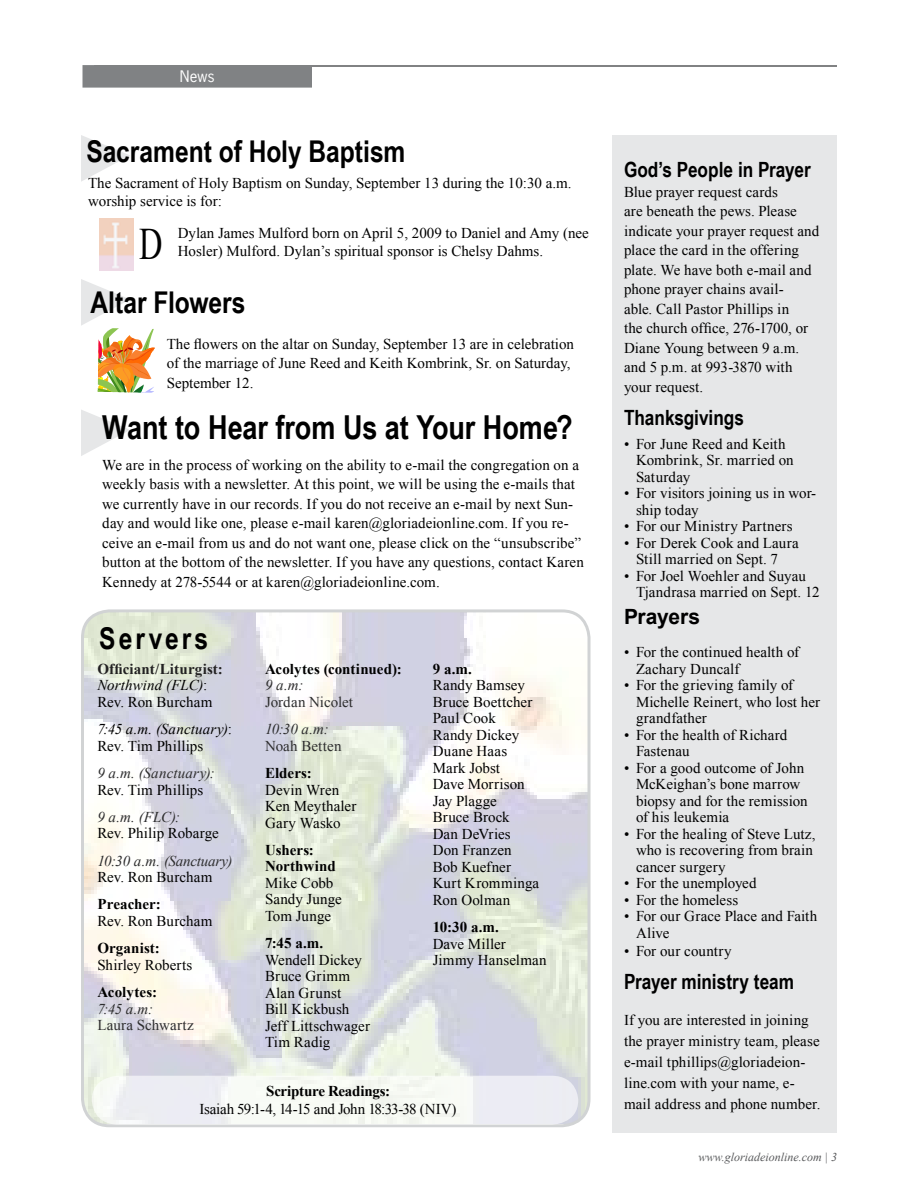
<style>
.page{position:relative;width:918px;height:1188px;background:#fff}
.page>*{position:absolute;margin:0;border:0;box-sizing:border-box;transform-origin:0 0}
.t1{font:45px "Times New Roman";color:#000;scale:.72 1}
.t2{font:700 33px "Arial Narrow";letter-spacing:-.005em;color:#000}
.t3{font:700 30px "Arial Narrow";color:#000}
.t4{font:700 30px "Arial Narrow";letter-spacing:.1em;color:#000}
.t5{font:700 21px "Arial Narrow";color:#000}
.t6{font:700 21px "Arial";letter-spacing:-.01em;color:#000}
.t7{font:15px/16.5px "Times New Roman";color:#000}
.t8{font:700 15px/16.5px "Times New Roman";color:#000}
.t9{font:italic 15px "Times New Roman";letter-spacing:-.01em;color:#2d2d2e}
.t10{font:700 15px/16.5px "Times New Roman";letter-spacing:.01em;color:#222122}
.t11{font:15px "Times New Roman";letter-spacing:-.025em;color:#000}
.t12{font:15px "Times New Roman";letter-spacing:.005em;color:#2d2d2e}
.t13{font:italic 15px/16.5px "Times New Roman";letter-spacing:.015em;color:#000}
.t14{font:italic 15px "Times New Roman";letter-spacing:.015em;color:#2d2d2e}
.t15{font:15px "News Gothic Std";color:#fff}
.t16{font:italic 12px "Times New Roman";color:#58595b}
.s1{font-weight:400;font-style:italic;color:#000}
.s2{font-weight:400;color:#000}
.s3{font-style:normal}
</style>
<div class="page">
<svg style="left:81px;top:135px;width:49px;height:47px"></svg>
<hr style="left:94px;top:65px;width:743px;height:2px;background:#58595b">
<img style="left:85px;top:613px;width:502px;height:510px">
<div style="left:81px;top:609px;width:510px;height:518px;border:3px solid #d1d3d4;border-radius:27px"></div>
<div style="left:612px;top:135px;width:225px;height:998px;background:#e6e7e8"></div>
<svg style="left:92px;top:1076px;width:486px;height:49px"></svg>
<div style="left:83px;top:66px;width:228px;height:21px;background:#808284"></div>
<div style="left:82px;top:65px;width:230px;height:23px;border:2px solid #808284"></div>
<img style="left:99px;top:219px;width:34px;height:52px">
<svg style="left:81px;top:279px;width:74px;height:114px"></svg>
<svg style="left:81px;top:410px;width:49px;height:46px"></svg>
<p class="t15" style="left:180px;top:67px;width:36px">News</p>
<h3 class="t3" style="left:86px;top:129px;width:321px">Sacrament of Holy Baptism</h3>
<p class="t7" style="left:88px;top:174px;width:485px;line-height:18px">The Sacrament of Holy Baptism on Sunday, September 13 during the 10:30 a.m. worship service is for:</p>
<h1 class="t1" style="left:139px;top:214px;width:34px">D</h1>
<p class="t7" style="left:178px;top:223px;width:413px;line-height:18.8px">Dylan James Mulford born on April 5, 2009 to Daniel and Amy (nee<br>Hosler) Mulford. Dylan’s spiritual sponsor is Chelsy Dahms.</p>
<h3 class="t3" style="left:90px;top:279px;width:157px">Altar Flowers</h3>
<p class="t7" style="left:167px;top:334px;width:409px;line-height:19.5px">The flowers on the altar on Sunday, September 13 are in celebration of the marriage of June Reed and Keith Kombrink, Sr. on Saturday,<br>September 12.</p>
<h2 class="t2" style="left:102px;top:403px;width:472px">Want to Hear from Us at Your Home?</h2>
<p class="t7" style="left:102px;top:455px;width:483px;line-height:19.5px">We are in the process of working on the ability to e-mail the congregation on a weekly basis with a newsletter. At this point, we will be using the e-mails that we currently have in our records. If you do not receive an e-mail by next Sun&shy;day and would like one, please e-mail karen@gloriadeionline.com. If you re&shy;ceive an e-mail from us and do not want one, please click on the “unsubscribe” button at the bottom of the newsletter. If you have any questions, contact Karen Kennedy at 278-5544 or at karen@gloriadeionline.com.</p>
<h3 class="t4" style="left:99px;top:616px;width:110px">Servers</h3>
<p class="t10" style="left:97px;top:660px;width:127px">Officiant/Liturgist:<br><span class="s1">Northwind (FLC)</span><span class="s2">:<br>Rev. Ron Burcham</span></p>
<p class="t13" style="left:97px;top:721px;width:136px">7:45 a.m. (Sanctuary)<span class="s3">:<br>Rev. Tim Phillips</span></p>
<p class="t14" style="left:97px;top:763px;width:119px">9 a.m. (Sanctuary):</p>
<p class="t7" style="left:97px;top:781px;width:107px">Rev. Tim Phillips</p>
<p class="t9" style="left:97px;top:806px;width:84px">9 a.m. (FLC):</p>
<p class="t7" style="left:97px;top:825px;width:123px">Rev. Philip Robarge</p>
<p class="t9" style="left:97px;top:850px;width:137px">10:30 a.m. (Sanctuary)</p>
<p class="t7" style="left:97px;top:869px;width:116px">Rev. Ron Burcham</p>
<p class="t8" style="left:97px;top:896px;width:65px">Preacher:</p>
<p class="t7" style="left:97px;top:912px;width:116px">Rev. Ron Burcham</p>
<p class="t8" style="left:97px;top:940px;width:64px">Organist:</p>
<p class="t7" style="left:97px;top:956px;width:97px">Shirley Roberts</p>
<p class="t8" style="left:97px;top:983px;width:61px">Acolytes:</p>
<p class="t9" style="left:97px;top:998px;width:57px">7:45 a.m:</p>
<p class="t12" style="left:97px;top:1015px;width:98px">Laura Schwartz</p>
<p class="t8" style="left:265px;top:660px;width:138px">Acolytes (continued):</p>
<p class="t9" style="left:265px;top:675px;width:40px">9 a.m:</p>
<p class="t12" style="left:265px;top:692px;width:89px">Jordan Nicolet</p>
<p class="t9" style="left:265px;top:719px;width:65px">10:30 a.m:</p>
<p class="t12" style="left:265px;top:736px;width:78px">Noah Betten</p>
<p class="t8" style="left:265px;top:764px;width:48px">Elders:</p>
<p class="t7" style="left:265px;top:781px;width:93px">Devin Wren<br>Ken Meythaler<br>Gary Wasko</p>
<p class="t8" style="left:265px;top:841px;width:72px">Ushers:<br>Northwind</p>
<p class="t7" style="left:265px;top:874px;width:78px">Mike Cobb<br>Sandy Junge<br>Tom Junge</p>
<p class="t8" style="left:265px;top:934px;width:60px">7:45 a.m.</p>
<p class="t7" style="left:265px;top:951px;width:107px">Wendell Dickey<br>Bruce Grimm<br>Alan Grunst<br>Bill Kickbush<br>Jeff Littschwager<br>Tim Radig</p>
<p class="t8" style="left:433px;top:660px;width:41px">9 a.m.</p>
<p class="t7" style="left:433px;top:677px;width:108px">Randy Bamsey<br>Bruce Boettcher<br>Paul Cook<br>Randy Dickey<br>Duane Haas<br>Mark Jobst<br>Dave Morrison<br>Jay Plagge<br>Bruce Brock<br>Dan DeVries<br>Don Franzen<br>Bob Kuefner<br>Kurt Kromminga<br>Ron Oolman</p>
<p class="t8" style="left:433px;top:919px;width:68px">10:30 a.m.</p>
<p class="t7" style="left:433px;top:935px;width:115px">Dave Miller<br>Jimmy Hanselman</p>
<p class="t8" style="left:266px;top:1083px;width:125px">Scripture Readings:</p>
<p class="t11" style="left:200px;top:1099px;width:259px">Isaiah 59:1-4, 14-15 and John 18:33-38 (NIV)</p>
<h3 class="t5" style="left:624px;top:154px;width:188px">God’s People in Prayer</h3>
<p class="t7" style="left:624px;top:182px;width:197px;line-height:19.5px">Blue prayer request cards<br>are beneath the pews. Please indicate your prayer request and place the card in the offering plate. We have both e-mail and phone prayer chains avail-<br>able. Call Pastor Phillips in<br>the church office, 276-1700, or<br>Diane Young between 9 a.m. and 5 p.m. at 993-3870 with your request.</p>
<h3 class="t5" style="left:624px;top:401px;width:121px">Thanksgivings</h3>
<p class="t7" style="left:636px;top:435px;width:159px;text-indent:-12px">• For June Reed and Keith<br>Kombrink, Sr. married on<br>Saturday</p>
<p class="t7" style="left:636px;top:485px;width:182px;text-indent:-12px">• For visitors joining us in wor&shy;ship today</p>
<p class="t7" style="left:624px;top:518px;width:170px">• For our Ministry Partners</p>
<p class="t7" style="left:624px;top:534px;width:176px;text-align:center">• For Derek Cook and Laura<br>Still married on Sept. 7</p>
<p class="t7" style="left:636px;top:567px;width:185px;text-indent:-12px">• For Joel Woehler and Suyau<br>Tjandrasa married on Sept. 12</p>
<h3 class="t6" style="left:624px;top:603px;width:78px">Prayers</h3>
<p class="t7" style="left:636px;top:644px;width:165px;text-indent:-12px">• For the continued health of<br>Zachary Duncalf</p>
<p class="t7" style="left:636px;top:677px;width:186px;text-indent:-12px">• For the grieving family of<br>Michelle Reinert, who lost her grandfather</p>
<p class="t7" style="left:636px;top:726px;width:153px;text-indent:-12px">• For the health of Richard<br>Fastenau</p>
<p class="t7" style="left:636px;top:759px;width:173px;text-indent:-12px">• For a good outcome of John<br>McKeighan’s bone marrow biopsy and for the remission of his leukemia</p>
<p class="t7" style="left:636px;top:825px;width:181px;text-indent:-12px">• For the healing of Steve Lutz, who is recovering from brain cancer surgery</p>
<p class="t7" style="left:624px;top:875px;width:134px">• For the unemployed</p>
<p class="t7" style="left:624px;top:891px;width:116px">• For the homeless</p>
<p class="t7" style="left:636px;top:908px;width:183px;text-indent:-12px">• For our Grace Place and Faith<br>Alive</p>
<p class="t7" style="left:624px;top:942px;width:109px">• For our country</p>
<h3 class="t5" style="left:624px;top:965px;width:172px">Prayer ministry team</h3>
<p class="t7" style="left:624px;top:1009px;width:198px;line-height:21px">If you are interested in joining the prayer ministry team, please e-mail tphillips@gloriadeion&shy;line.com with your name, e&shy;mail address and phone number.</p>
<p class="t16" style="left:699px;top:1148px;width:131px">www.gloriadeionline.com |</p>
</div>
